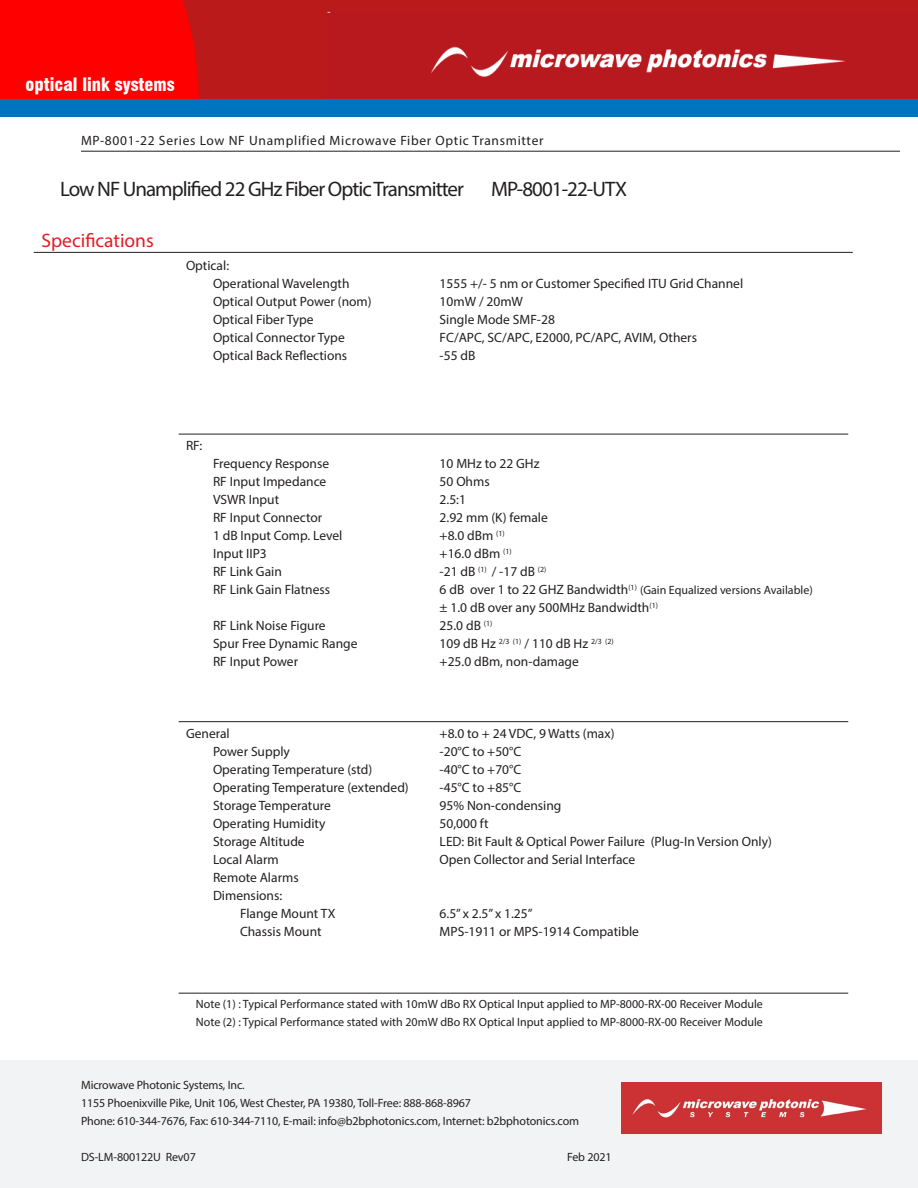
<style>
.page{position:relative;width:918px;height:1188px;background:#fff}
.page>*{position:absolute;margin:0;border:0;box-sizing:border-box;transform-origin:0 0}
.t1{font:21px "Myriad Pro";letter-spacing:-.045em;color:#231f20}
.Red_-_Product_Pitch{font:19.5px "Myriad Pro";color:#e11e25}
.t2{font:900 condensed 18px "Swiss 721 BT";color:#fff}
.text_small_no_indent{font:13.5px "Myriad Pro";color:#231f20}
.Table_Data_Text{font:13.5px "Myriad Pro";color:#231f20}
.Bullet_List_Text{font:13.5px "Myriad Pro";color:#231f20}
.text_small_no_indent-2{font:13.5px "Myriad Pro";letter-spacing:.05em;color:#231f20}
.Bullet_List_Header{font:13.5px "Myriad Pro";color:#231f20}
.Bullet_List_Text-2{font:12px/18px "Myriad Pro";letter-spacing:-.01em;color:#231f20}
.text_small_no_indent-3{font:12px "Myriad Pro";color:#231f20}
.s1{font-size:13.5px}
</style>
<div class="page">
<img style="left:0;top:0;width:918px;height:99px">
<div style="left:0;top:99px;width:918px;height:14px;background:#0075bf"></div>
<div style="left:0;top:1060px;width:918px;height:128px;background:#f2f3f4"></div>
<img style="left:621px;top:1082px;width:261px;height:52px">
<hr style="left:81px;top:151px;width:819px;height:1px;background:#231f20">
<div style="left:0;top:102px;width:918px;height:14px;background:#0075bf"></div>
<hr style="left:34px;top:252px;width:819px;height:1px;background:#231f20">
<hr style="left:179px;top:434px;width:669px;height:1px;background:#231f20">
<hr style="left:179px;top:993px;width:669px;height:1px;background:#231f20">
<hr style="left:179px;top:721px;width:669px;height:1px;background:#231f20">
<h3 class="t2" style="left:26px;top:74px;width:150px">optical link systems</h3>
<p class="text_small_no_indent-2" style="left:81px;top:132px;width:464px">MP-8001-22 Series Low NF Unamplified Microwave Fiber Optic Transmitter</p>
<p class="t1" style="left:60px;top:176px;width:406px">Low NF Unamplified 22 GHz Fiber Optic Transmitter</p>
<p class="t1" style="left:491px;top:176px;width:137px">MP-8001-22-UTX</p>
<p class="Red_-_Product_Pitch" style="left:42px;top:228px;width:114px">Specifications</p>
<p class="Bullet_List_Header" style="left:186px;top:257px;width:45px">Optical:</p>
<p class="Bullet_List_Text" style="left:213px;top:275px;width:138px">Operational Wavelength</p>
<p class="Bullet_List_Text" style="left:213px;top:293px;width:160px">Optical Output Power (nom)</p>
<p class="Bullet_List_Text" style="left:213px;top:311px;width:102px">Optical Fiber Type</p>
<p class="Bullet_List_Text" style="left:213px;top:329px;width:133px">Optical Connector Type</p>
<p class="Bullet_List_Text" style="left:213px;top:347px;width:136px">Optical Back Reflections</p>
<p class="Bullet_List_Header" style="left:186px;top:437px;width:18px">RF:</p>
<p class="Bullet_List_Text" style="left:213px;top:455px;width:118px">Frequency Response</p>
<p class="Bullet_List_Text" style="left:213px;top:473px;width:115px">RF Input Impedance</p>
<p class="Bullet_List_Text" style="left:213px;top:491px;width:68px">VSWR Input</p>
<p class="Bullet_List_Text" style="left:213px;top:509px;width:111px">RF Input Connector</p>
<p class="Bullet_List_Text" style="left:213px;top:527px;width:131px">1 dB Input Comp. Level</p>
<p class="Bullet_List_Text" style="left:213px;top:545px;width:55px">Input IIP3</p>
<p class="Bullet_List_Text" style="left:213px;top:563px;width:70px">RF Link Gain</p>
<p class="Bullet_List_Text" style="left:213px;top:581px;width:119px">RF Link Gain Flatness</p>
<p class="Bullet_List_Text" style="left:213px;top:617px;width:114px">RF Link Noise Figure</p>
<p class="Bullet_List_Text" style="left:213px;top:635px;width:146px">Spur Free Dynamic Range</p>
<p class="Bullet_List_Text" style="left:213px;top:653px;width:87px">RF Input Power</p>
<p class="Bullet_List_Header" style="left:186px;top:725px;width:45px">General</p>
<p class="Table_Data_Text" style="left:213px;top:743px;width:79px">Power Supply</p>
<p class="Table_Data_Text" style="left:213px;top:761px;width:161px">Operating Temperature (std)</p>
<p class="Table_Data_Text" style="left:213px;top:779px;width:197px">Operating Temperature (extended)</p>
<p class="Table_Data_Text" style="left:213px;top:797px;width:119px">Storage Temperature</p>
<p class="Table_Data_Text" style="left:213px;top:815px;width:114px">Operating Humidity</p>
<p class="Table_Data_Text" style="left:213px;top:833px;width:93px">Storage Altitude</p>
<p class="Table_Data_Text" style="left:213px;top:851px;width:67px">Local Alarm</p>
<p class="Table_Data_Text" style="left:213px;top:869px;width:87px">Remote Alarms</p>
<p class="Table_Data_Text" style="left:213px;top:887px;width:71px">Dimensions:</p>
<p class="Table_Data_Text" style="left:240px;top:905px;width:97px">Flange Mount TX</p>
<p class="Table_Data_Text" style="left:240px;top:923px;width:83px">Chassis Mount</p>
<p class="Table_Data_Text" style="left:440px;top:275px;width:305px">1555 +/- 5 nm or Customer Specified ITU Grid Channel</p>
<p class="Table_Data_Text" style="left:440px;top:293px;width:85px">10mW / 20mW</p>
<p class="Table_Data_Text" style="left:440px;top:311px;width:117px">Single Mode SMF-28</p>
<p class="Table_Data_Text" style="left:440px;top:329px;width:259px">FC/APC, SC/APC, E2000, PC/APC, AVIM, Others</p>
<p class="Table_Data_Text" style="left:440px;top:347px;width:37px">-55 dB</p>
<p class="text_small_no_indent" style="left:440px;top:455px;width:101px">10 MHz to 22 GHz</p>
<p class="text_small_no_indent" style="left:440px;top:473px;width:52px">50 Ohms</p>
<p class="text_small_no_indent" style="left:440px;top:491px;width:28px">2.5:1</p>
<p class="text_small_no_indent" style="left:440px;top:509px;width:110px">2.92 mm (K) female</p>
<p class="text_small_no_indent" style="left:440px;top:527px;width:67px">+8.0 dBm <sup>(1)</sup></p>
<p class="text_small_no_indent" style="left:440px;top:545px;width:74px">+16.0 dBm <sup>(1)</sup></p>
<p class="text_small_no_indent" style="left:440px;top:563px;width:108px">-21 dB <sup>(1)</sup> / -17 dB <sup>(2)</sup></p>
<p class="text_small_no_indent-3" style="left:440px;top:583px;width:375px"><span class="s1">6 dB over 1 to 22 GHZ Bandwidth</span><sup>(1)</sup> (Gain Equalized versions Available)</p>
<p class="text_small_no_indent" style="left:440px;top:599px;width:220px">± 1.0 dB over any 500MHz Bandwidth<sup>(1)</sup></p>
<p class="text_small_no_indent" style="left:440px;top:617px;width:54px">25.0 dB <sup>(1)</sup></p>
<p class="text_small_no_indent" style="left:440px;top:635px;width:176px">109 dB Hz <sup>2/3</sup> <sup>(1)</sup> / 110 dB Hz <sup>2/3</sup> <sup>(2)</sup></p>
<p class="text_small_no_indent" style="left:440px;top:653px;width:141px">+25.0 dBm, non-damage</p>
<p class="text_small_no_indent" style="left:440px;top:725px;width:176px">+8.0 to + 24 VDC, 9 Watts (max)</p>
<p class="text_small_no_indent" style="left:440px;top:743px;width:83px">-20°C to +50°C</p>
<p class="text_small_no_indent" style="left:440px;top:761px;width:83px">-40°C to +70°C</p>
<p class="text_small_no_indent" style="left:440px;top:779px;width:83px">-45°C to +85°C</p>
<p class="text_small_no_indent" style="left:440px;top:797px;width:123px">95% Non-condensing</p>
<p class="text_small_no_indent" style="left:440px;top:815px;width:50px">50,000 ft</p>
<p class="text_small_no_indent" style="left:440px;top:833px;width:334px">LED: Bit Fault &amp; Optical Power Failure (Plug-In Version Only)</p>
<p class="text_small_no_indent" style="left:440px;top:851px;width:197px">Open Collector and Serial Interface</p>
<p class="text_small_no_indent" style="left:440px;top:905px;width:94px">6.5” x 2.5” x 1.25”</p>
<p class="text_small_no_indent" style="left:440px;top:923px;width:201px">MPS-1911 or MPS-1914 Compatible</p>
<p class="Bullet_List_Text-2" style="left:196px;top:995px;width:569px">Note (1) : Typical Performance stated with 10mW dBo RX Optical Input applied to MP-8000-RX-00 Receiver Module</p>
<p class="Bullet_List_Text-2" style="left:196px;top:1013px;width:569px">Note (2) : Typical Performance stated with 20mW dBo RX Optical Input applied to MP-8000-RX-00 Receiver Module</p>
<p class="Bullet_List_Text-2" style="left:81px;top:1076px;width:500px">Microwave Photonic Systems, Inc.<br>1155 Phoenixville Pike, Unit 106, West Chester, PA 19380, Toll-Free: 888-868-8967<br>Phone: 610-344-7676, Fax: 610-344-7110, E-mail: info@b2bphotonics.com, Internet: b2bphotonics.com</p>
<p class="Bullet_List_Text-2" style="left:81px;top:1148px;width:116px">DS-LM-800122U Rev07</p>
<p class="Bullet_List_Text-2" style="left:567px;top:1148px;width:46px">Feb 2021</p>
</div>
